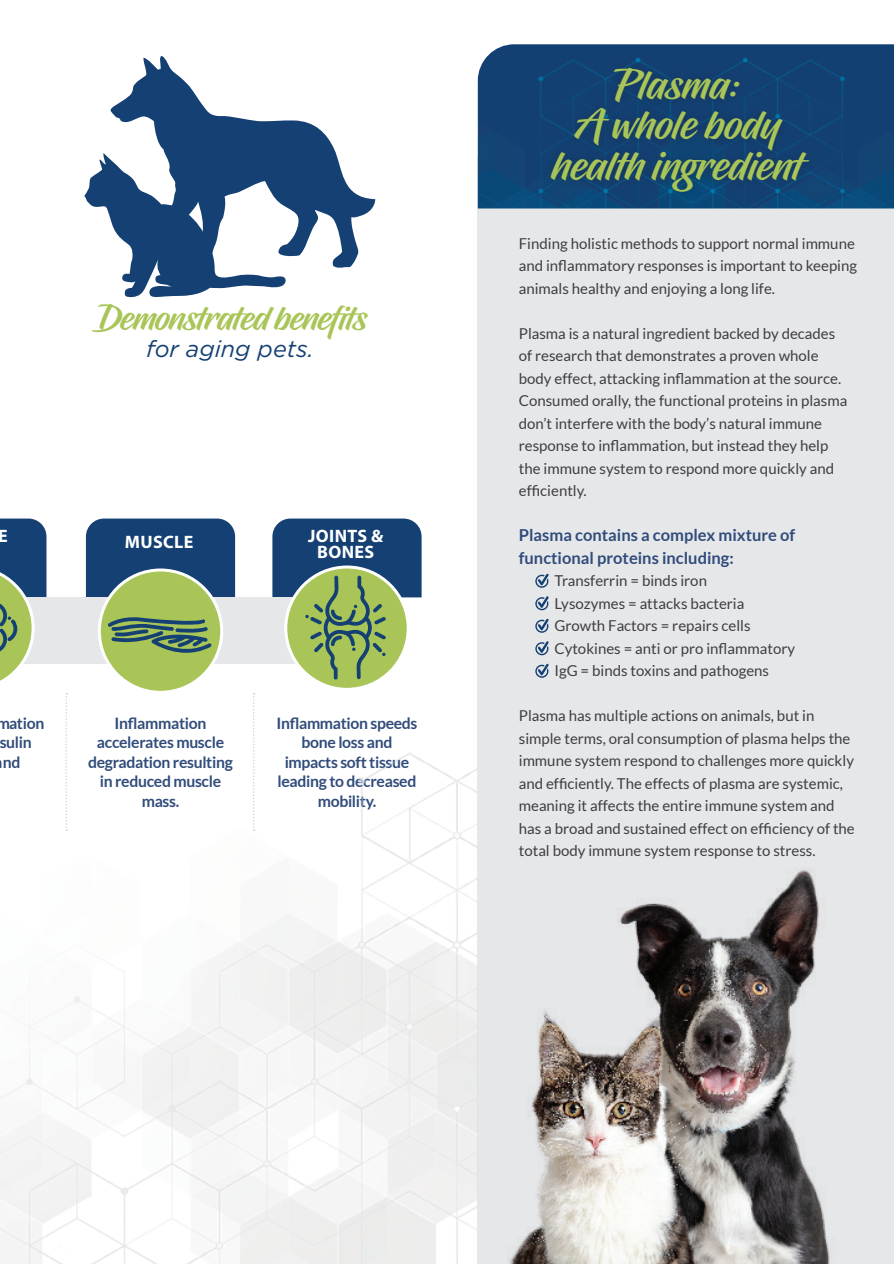
<style>
.page{position:relative;width:894px;height:1264px;background:#fff}
.page>*{position:absolute;margin:0;border:0;box-sizing:border-box;transform-origin:0 0}
.t1{font:42px/40.5px "Hughs";letter-spacing:.02em;color:#a9c558;text-align:center}
.t2{font:34.95px "Hughs";color:#a9c558}
.t3{font:italic 23.25px "Gotham";color:#144073}
.t4{font:700 18px "Myriad Pro";letter-spacing:.02em;color:#fff}
.t5{font:700 16.5px/22.5px "Lato";color:#314c7b}
.t6{font:700 15.75px/19.5px "Lato";letter-spacing:-.02em;color:#314c7b;text-align:center}
.t7{font:15px/22.5px "Lato";color:#3e3e3f}
</style>
<div class="page">
<div style="left:477px;top:157px;width:416px;height:1107px;background:#e6e7e9"></div>
<img style="left:477px;top:44px;width:416px;height:164px">
<div style="left:541px;top:59px;width:276px;height:143px;background:#231f20;opacity:.35"></div>
<img style="left:0;top:518px;width:477px;height:746px">
<svg style="left:0;top:518px;width:46px;height:173px"></svg>
<svg style="left:286px;top:567px;width:122px;height:122px"></svg>
<svg style="left:272px;top:518px;width:149px;height:161px;background:#73927f"></svg>
<div style="left:99px;top:570px;width:123px;height:122px;background:#a9c558;border-radius:50%"></div>
<div style="left:98px;top:568px;width:125px;height:126px;border:3px solid #fff;border-radius:50%"></div>
<svg style="left:108px;top:617px;width:103px;height:36px"></svg>
<svg style="left:65px;top:693px;width:2px;height:138px"></svg>
<svg style="left:253px;top:693px;width:1px;height:138px"></svg>
<svg style="left:535px;top:573px;width:13px;height:15px"></svg>
<svg style="left:535px;top:596px;width:13px;height:14px"></svg>
<svg style="left:535px;top:618px;width:13px;height:15px"></svg>
<svg style="left:535px;top:641px;width:13px;height:14px"></svg>
<svg style="left:535px;top:663px;width:13px;height:15px"></svg>
<svg style="left:110px;top:56px;width:265px;height:212px"></svg>
<svg style="left:84px;top:153px;width:202px;height:145px"></svg>
<img style="left:457px;top:848px;width:20px;height:416px">
<img style="left:507px;top:870px;width:323px;height:394px">
<p class="t2" style="left:94px;top:297px;width:274px">Demonstrated benefits</p>
<p class="t3" style="left:146px;top:336px;width:169px">for aging pets.</p>
<p class="t4" style="left:-1px;top:524px;width:11px">E</p>
<p class="t4" style="left:308px;top:524px;width:77px">JOINTS &amp;</p>
<p class="t4" style="left:317px;top:540px;width:58px">BONES</p>
<p class="t4" style="left:125px;top:530px;width:70px">MUSCLE</p>
<p class="t6" style="left:-4px;top:713px;width:50px;text-align:left">mation sulin nd</p>
<p class="t6" style="left:88px;top:713px;width:146px">Inflammation accelerates muscle degradation resulting in reduced muscle mass.</p>
<p class="t6" style="left:276px;top:713px;width:143px">Inflammation speeds bone loss and impacts soft tissue leading to decreased mobility.</p>
<p class="t1" style="left:551px;top:65px;width:251px">Plasma:<br>A whole body health ingredient</p>
<p class="t7" style="left:518px;top:232px;width:340px">Finding holistic methods to support normal immune and inflammatory responses is important to keeping animals healthy and enjoying a long life.</p>
<p class="t7" style="left:518px;top:322px;width:330px">Plasma is a natural ingredient backed by decades of research that demonstrates a proven whole body effect, attacking inflammation at the source.<br>Consumed orally, the functional proteins in plasma don’t interfere with the body’s natural immune response to inflammation, but instead they help the immune system to respond more quickly and efficiently.</p>
<p class="t5" style="left:518px;top:524px;width:278px">Plasma contains a complex mixture of functional proteins including:</p>
<p class="t7" style="left:554px;top:569px;width:154px">Transferrin = binds iron</p>
<p class="t7" style="left:554px;top:592px;width:191px">Lysozymes = attacks bacteria</p>
<p class="t7" style="left:554px;top:614px;width:197px">Growth Factors = repairs cells</p>
<p class="t7" style="left:554px;top:637px;width:242px">Cytokines = anti or pro inflammatory</p>
<p class="t7" style="left:554px;top:659px;width:216px">IgG = binds toxins and pathogens</p>
<p class="t7" style="left:518px;top:704px;width:337px">Plasma has multiple actions on animals, but in simple terms, oral consumption of plasma helps the immune system respond to challenges more quickly and efficiently. The effects of plasma are systemic, meaning it affects the entire immune system and has a broad and sustained effect on efficiency of the total body immune system response to stress.</p>
</div>
